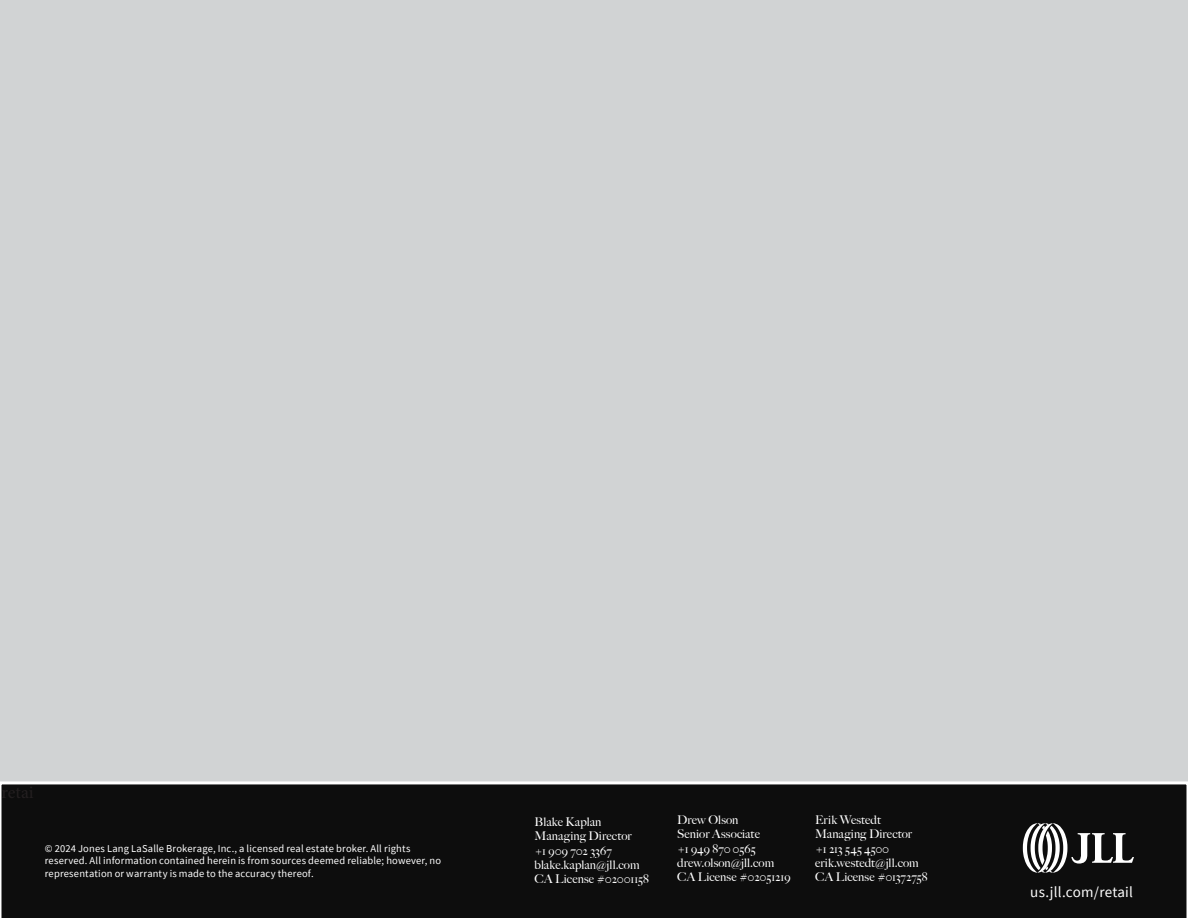
<style>
.page{position:relative;width:1188px;height:918px;background:#fff}
.page>*{position:absolute;margin:0;border:0;box-sizing:border-box;transform-origin:0 0}
.t1{font:15px "Source Sans Pro";letter-spacing:.02em;color:#fff}
._6_pt_Small_Text{font:500 12px "Big Caslon";letter-spacing:.01em;color:#fff}
._6_pt_Small_Text-2{font:10.5px/12.6px "Source Sans Pro";letter-spacing:.015em;color:#fff}
</style>
<div class="page">
<div style="left:0;top:0;width:1188px;height:802px;background:#d1d3d4"></div>
<div style="left:0;top:781px;width:1188px;height:137px;background:#0d0d0d"></div>
<svg style="left:1023px;top:823px;width:111px;height:49px"></svg>
<p class="_6_pt_Small_Text-2" style="left:45px;top:842px;width:398px">© 2024 Jones Lang LaSalle Brokerage, Inc., a licensed real estate broker. All rights reserved. All information contained herein is from sources deemed reliable; however, no representation or warranty is made to the accuracy thereof.</p>
<p class="_6_pt_Small_Text" style="left:535px;top:812px;width:68px">Blake Kaplan</p>
<p class="_6_pt_Small_Text" style="left:535px;top:826px;width:99px">Managing Director</p>
<p class="_6_pt_Small_Text" style="left:535px;top:840px;width:79px">+1 909 702 3367</p>
<p class="_6_pt_Small_Text" style="left:535px;top:855px;width:107px">blake.kaplan@jll.com</p>
<p class="_6_pt_Small_Text" style="left:535px;top:869px;width:116px">CA License #02001158</p>
<p class="_6_pt_Small_Text" style="left:677px;top:810px;width:63px">Drew Olson</p>
<p class="_6_pt_Small_Text" style="left:677px;top:824px;width:84px">Senior Associate</p>
<p class="_6_pt_Small_Text" style="left:677px;top:839px;width:80px">+1 949 870 0565</p>
<p class="_6_pt_Small_Text" style="left:677px;top:853px;width:99px">drew.olson@jll.com</p>
<p class="_6_pt_Small_Text" style="left:677px;top:867px;width:115px">CA License #02051219</p>
<p class="_6_pt_Small_Text" style="left:815px;top:810px;width:67px">Erik Westedt</p>
<p class="_6_pt_Small_Text" style="left:815px;top:824px;width:99px">Managing Director</p>
<p class="_6_pt_Small_Text" style="left:815px;top:839px;width:75px">+1 213 545 4500</p>
<p class="_6_pt_Small_Text" style="left:815px;top:853px;width:105px">erik.westedt@jll.com</p>
<p class="_6_pt_Small_Text" style="left:815px;top:867px;width:114px">CA License #01372758</p>
<p class="t1" style="left:1030px;top:882px;width:104px">us.jll.com/retail</p>
</div>
